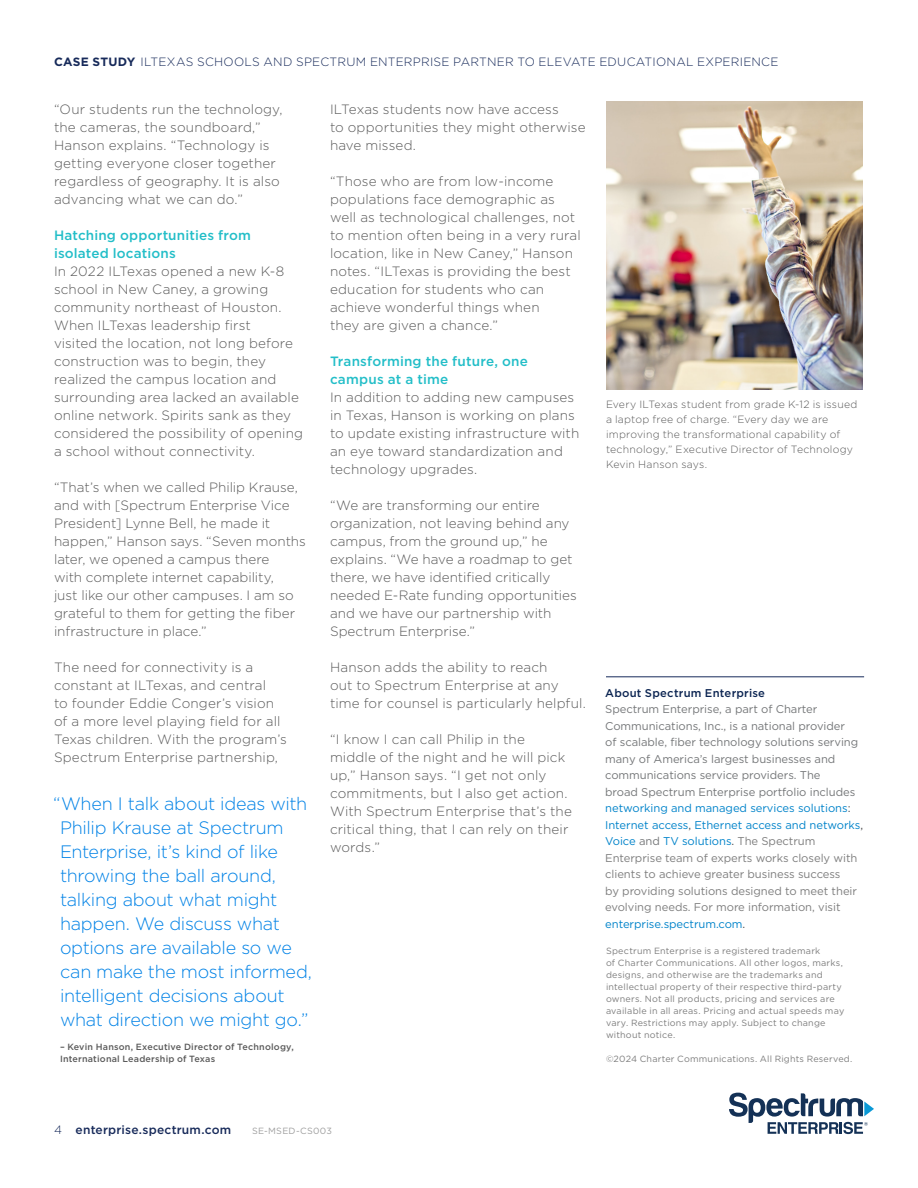
<style>
.page{position:relative;width:918px;height:1188px;background:#fff}
.page>*{position:absolute;margin:0;border:0;box-sizing:border-box;transform-origin:0 0}
.t1{font:300 18px/24px "Gotham";letter-spacing:-.015em;color:#0082e6}
.t2{font:300 13.5px/18px "Gotham";letter-spacing:.005em;color:#5a5a5a}
.t3{font:500 13.5px/18px "Gotham";letter-spacing:.015em;color:#23bec8}
.t4{font:300 12px "Gotham";letter-spacing:.02em;color:#172a5a}
.t5{font:500 12px "Gotham";letter-spacing:.02em;color:#172a5a}
.t6{font:11.25px/16.5px "Gotham";letter-spacing:-.005em;color:#757779}
.t7{font:500 11.25px "Gotham";letter-spacing:.02em;color:#0c2552}
.t8{font:300 10.5px/15px "Gotham";letter-spacing:.02em;color:#5a5a5a}
.t9{font:9px/12px "Gotham";letter-spacing:.025em;color:#7e7e7e}
.t10{font:500 9px/12px "Gotham";letter-spacing:.02em;color:#5a5a5a}
.t11{font:9px "Gotham";letter-spacing:.03em;color:#9e9e9e}
.s1{font-weight:700}
.s2{color:#0083ca}
.s3{color:#4d4d4f}
.s4{color:#7e7e7e}
</style>
<div class="page">
<hr style="left:606px;top:676px;width:258px;height:1px;background:#172a5a">
<svg style="left:729px;top:1093px;width:145px;height:41px"></svg>
<img style="left:606px;top:102px;width:256px;height:288px">
<p class="t4" style="left:54px;top:54px;width:726px"><span class="s1">CASE STUDY</span> ILTEXAS SCHOOLS AND SPECTRUM ENTERPRISE PARTNER TO ELEVATE EDUCATIONAL EXPERIENCE</p>
<p class="t2" style="left:54px;top:100px;width:230px">“Our students run the technology, the cameras, the soundboard,”<br>Hanson explains. “Technology is getting everyone closer together regardless of geography. It is also advancing what we can do.”</p>
<p class="t3" style="left:54px;top:226px;width:198px">Hatching opportunities from isolated locations</p>
<p class="t2" style="left:54px;top:262px;width:251px">In 2022 ILTexas opened a new K-8 school in New Caney, a growing community northeast of Houston.<br>When ILTexas leadership first<br>visited the location, not long before construction was to begin, they realized the campus location and surrounding area lacked an available online network. Spirits sank as they considered the possibility of opening a school without connectivity.</p>
<p class="t2" style="left:54px;top:478px;width:253px">“That’s when we called Philip Krause, and with [Spectrum Enterprise Vice President] Lynne Bell, he made it happen,” Hanson says. “Seven months later, we opened a campus there<br>with complete internet capability,<br>just like our other campuses. I am so grateful to them for getting the fiber infrastructure in place.”</p>
<p class="t2" style="left:54px;top:658px;width:234px">The need for connectivity is a constant at ILTexas, and central<br>to founder Eddie Conger’s vision of a more level playing field for all Texas children. With the program’s Spectrum Enterprise partnership,</p>
<p class="t1" style="left:60px;top:791px;width:254px;text-indent:-7px">“When I talk about ideas with<br>Philip Krause at Spectrum<br>Enterprise, it’s kind of like throwing the ball around, talking about what might happen. We discuss what options are available so we can make the most informed, intelligent decisions about what direction we might go.”</p>
<p class="t10" style="left:60px;top:1041px;width:235px">– Kevin Hanson, Executive Director of Technology,<br>International Leadership of Texas</p>
<p class="t2" style="left:330px;top:100px;width:257px">ILTexas students now have access<br>to opportunities they might otherwise have missed.</p>
<p class="t2" style="left:330px;top:172px;width:252px">“Those who are from low-income populations face demographic as well as technological challenges, not to mention often being in a very rural location, like in New Caney,” Hanson notes. “ILTexas is providing the best education for students who can achieve wonderful things when<br>they are given a chance.”</p>
<p class="t3" style="left:330px;top:352px;width:199px">Transforming the future, one campus at a time</p>
<p class="t2" style="left:330px;top:388px;width:251px">In addition to adding new campuses in Texas, Hanson is working on plans to update existing infrastructure with an eye toward standardization and technology upgrades.</p>
<p class="t2" style="left:330px;top:496px;width:248px">“We are transforming our entire organization, not leaving behind any campus, from the ground up,” he explains. “We have a roadmap to get there, we have identified critically needed E-Rate funding opportunities and we have our partnership with Spectrum Enterprise.”</p>
<p class="t2" style="left:330px;top:658px;width:257px">Hanson adds the ability to reach<br>out to Spectrum Enterprise at any time for counsel is particularly helpful.</p>
<p class="t2" style="left:330px;top:730px;width:243px">“I know I can call Philip in the middle of the night and he will pick up,” Hanson says. “I get not only commitments, but I also get action.<br>With Spectrum Enterprise that’s the critical thing, that I can rely on their words.”</p>
<p class="t8" style="left:606px;top:397px;width:253px">Every ILTexas student from grade K-12 is issued a laptop free of charge. “Every day we are improving the transformational capability of technology,” Executive Director of Technology Kevin Hanson says.</p>
<p class="t7" style="left:605px;top:686px;width:161px">About Spectrum Enterprise</p>
<p class="t6" style="left:605px;top:701px;width:259px">Spectrum Enterprise, a part of Charter Communications, Inc., is a national provider<br>of scalable, fiber technology solutions serving many of America’s largest businesses and communications service providers. The<br>broad Spectrum Enterprise portfolio includes <span class="s2">networking and managed services solutions</span><span class="s3">:<br></span><span class="s2">Internet access</span><span class="s3">,</span> <span class="s2">Ethernet access and networks</span><span class="s3">, </span><span class="s2">Voice</span> and <span class="s2">TV solutions</span><span class="s3">.</span> <span class="s4">The Spectrum Enterprise team of experts works closely with clients to achieve greater business success<br>by providing solutions designed to meet their evolving needs. For more information, visit </span><span class="s2">enterprise.spectrum.com</span><span class="s3">.</span></p>
<p class="t9" style="left:606px;top:945px;width:240px">Spectrum Enterprise is a registered trademark<br>of Charter Communications. All other logos, marks, designs, and otherwise are the trademarks and intellectual property of their respective third-party owners. Not all products, pricing and services are available in all areas. Pricing and actual speeds may vary. Restrictions may apply. Subject to change without notice.</p>
<p class="t9" style="left:606px;top:1053px;width:248px">©2024 Charter Communications. All Rights Reserved.</p>
<p class="t4" style="left:54px;top:1122px;width:9px">4</p>
<p class="t5" style="left:76px;top:1122px;width:157px">enterprise.spectrum.com</p>
<p class="t11" style="left:252px;top:1125px;width:81px">SE-MSED-CS003</p>
</div>
